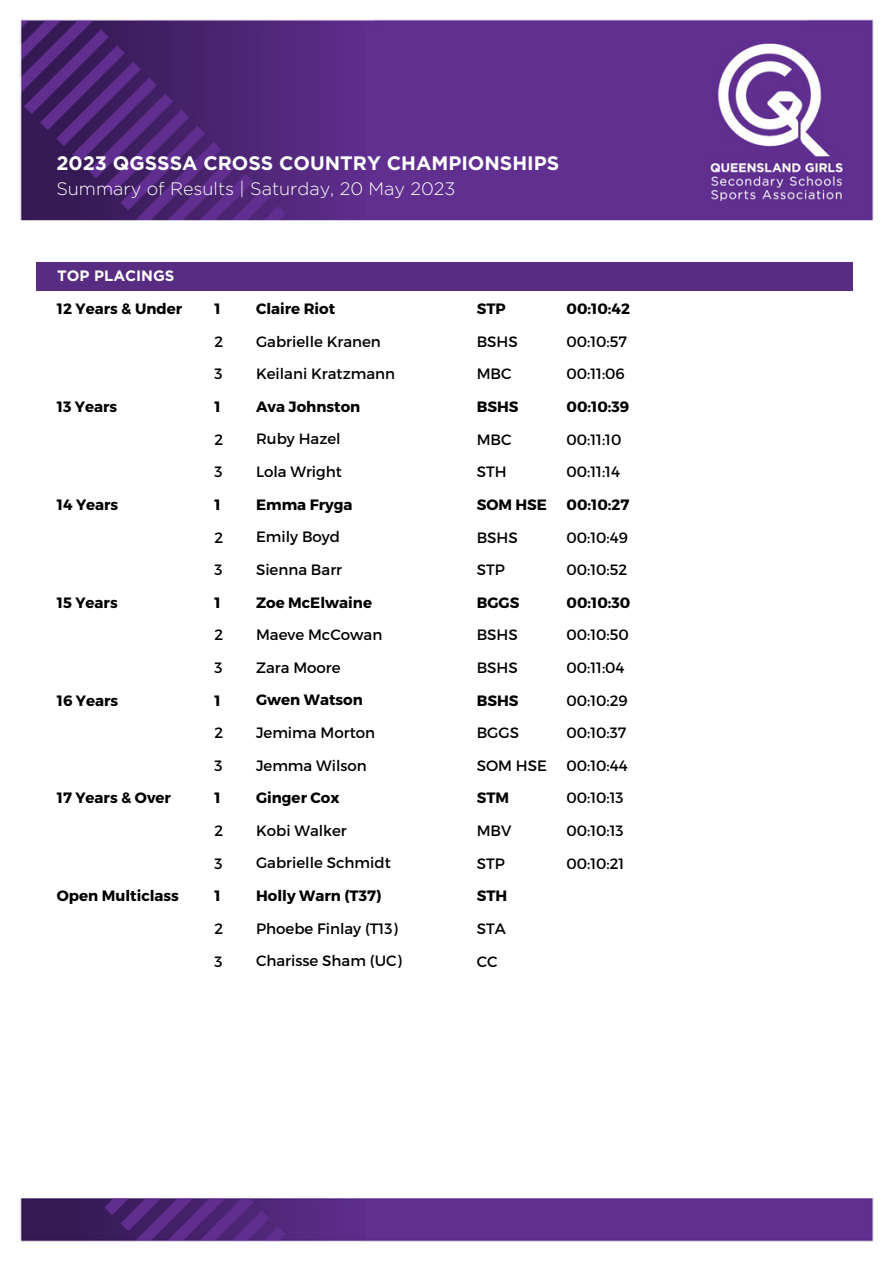
<style>
.page{position:relative;width:893px;height:1264px;background:#fff}
.page>*{position:absolute;margin:0;border:0;box-sizing:border-box;transform-origin:0 0}
.t1{font:700 19.5px "Gotham";color:#fff}
.t2{font:300 18px "Gotham";color:#fff}
.t3{font:15px "Montserrat";color:#000}
.t4{font:700 15px "Montserrat";color:#000}
.t5{font:700 15px "Gotham";color:#fff}
</style>
<div class="page">
<img style="left:20px;top:19px;width:854px;height:1223px">
<div style="left:37px;top:262px;width:815px;height:28px;background:#582c83"></div>
<p class="t1" style="left:56px;top:152px;width:504px">2023 QGSSSA CROSS COUNTRY CHAMPIONSHIPS</p>
<p class="t2" style="left:56px;top:179px;width:400px">Summary of Results | Saturday, 20 May 2023</p>
<p class="t5" style="left:57px;top:266px;width:34px">AGP</p>
<p class="t5" style="left:57px;top:266px;width:206px">TOE PLACINGT - 16 YEARS</p>
<p class="t5" style="left:105px;top:266px;width:71px">ENNANS</p>
<p class="t4" style="left:57px;top:299px;width:127px">12 Years &amp; Under</p>
<p class="t4" style="left:256px;top:299px;width:81px">Claire Riot</p>
<p class="t3" style="left:256px;top:331px;width:126px">Gabrielle Kranen</p>
<p class="t3" style="left:256px;top:364px;width:140px">Keilani Kratzmann</p>
<p class="t4" style="left:256px;top:397px;width:106px">Ava Johnston</p>
<p class="t3" style="left:256px;top:429px;width:86px">Ruby Hazel</p>
<p class="t3" style="left:256px;top:462px;width:87px">Lola Wright</p>
<p class="t4" style="left:256px;top:494px;width:98px">Emma Fryga</p>
<p class="t3" style="left:256px;top:527px;width:86px">Emily Boyd</p>
<p class="t3" style="left:256px;top:560px;width:88px">Sienna Barr</p>
<p class="t4" style="left:256px;top:592px;width:117px">Zoe McElwaine</p>
<p class="t3" style="left:256px;top:625px;width:128px">Maeve McCowan</p>
<p class="t3" style="left:256px;top:657px;width:86px">Zara Moore</p>
<p class="t4" style="left:256px;top:690px;width:108px">Gwen Watson</p>
<p class="t3" style="left:256px;top:723px;width:120px">Jemima Morton</p>
<p class="t3" style="left:256px;top:755px;width:112px">Jemma Wilson</p>
<p class="t4" style="left:256px;top:788px;width:85px">Ginger Cox</p>
<p class="t3" style="left:256px;top:820px;width:92px">Kobi Walker</p>
<p class="t3" style="left:256px;top:853px;width:136px">Gabrielle Schmidt</p>
<p class="t4" style="left:256px;top:886px;width:127px">Holly Warn (T37)</p>
<p class="t3" style="left:256px;top:918px;width:143px">Phoebe Finlay (T13)</p>
<p class="t3" style="left:256px;top:951px;width:147px">Charisse Sham (UC)</p>
<p class="t4" style="left:214px;top:299px;width:8px">1</p>
<p class="t3" style="left:214px;top:332px;width:10px">2</p>
<p class="t3" style="left:214px;top:364px;width:10px">3</p>
<p class="t4" style="left:214px;top:397px;width:8px">1</p>
<p class="t3" style="left:214px;top:429px;width:10px">2</p>
<p class="t3" style="left:214px;top:462px;width:10px">3</p>
<p class="t4" style="left:214px;top:495px;width:8px">1</p>
<p class="t3" style="left:214px;top:527px;width:10px">2</p>
<p class="t3" style="left:214px;top:560px;width:10px">3</p>
<p class="t4" style="left:214px;top:592px;width:8px">1</p>
<p class="t3" style="left:214px;top:625px;width:10px">2</p>
<p class="t3" style="left:214px;top:658px;width:10px">3</p>
<p class="t4" style="left:214px;top:690px;width:8px">1</p>
<p class="t3" style="left:214px;top:723px;width:10px">2</p>
<p class="t3" style="left:214px;top:755px;width:10px">3</p>
<p class="t4" style="left:214px;top:788px;width:8px">1</p>
<p class="t3" style="left:214px;top:821px;width:10px">2</p>
<p class="t3" style="left:214px;top:853px;width:10px">3</p>
<p class="t4" style="left:214px;top:886px;width:8px">1</p>
<p class="t3" style="left:214px;top:918px;width:10px">2</p>
<p class="t3" style="left:214px;top:951px;width:10px">3</p>
<p class="t4" style="left:57px;top:397px;width:62px">13 Years</p>
<p class="t4" style="left:57px;top:495px;width:63px">14 Years</p>
<p class="t4" style="left:57px;top:592px;width:62px">15 Years</p>
<p class="t4" style="left:57px;top:690px;width:63px">16 Years</p>
<p class="t4" style="left:57px;top:788px;width:116px">17 Years &amp; Over</p>
<p class="t4" style="left:57px;top:886px;width:124px">Open Multiclass</p>
<p class="t4" style="left:476px;top:299px;width:30px">STP</p>
<p class="t3" style="left:476px;top:332px;width:43px">BSHS</p>
<p class="t3" style="left:476px;top:364px;width:36px">MBC</p>
<p class="t4" style="left:476px;top:397px;width:43px">BSHS</p>
<p class="t3" style="left:476px;top:429px;width:36px">MBC</p>
<p class="t3" style="left:476px;top:462px;width:31px">STH</p>
<p class="t4" style="left:476px;top:495px;width:72px">SOM HSE</p>
<p class="t3" style="left:476px;top:527px;width:43px">BSHS</p>
<p class="t3" style="left:476px;top:560px;width:30px">STP</p>
<p class="t4" style="left:476px;top:592px;width:44px">BGGS</p>
<p class="t3" style="left:476px;top:625px;width:43px">BSHS</p>
<p class="t3" style="left:476px;top:658px;width:43px">BSHS</p>
<p class="t4" style="left:476px;top:690px;width:43px">BSHS</p>
<p class="t3" style="left:476px;top:723px;width:44px">BGGS</p>
<p class="t3" style="left:476px;top:755px;width:72px">SOM HSE</p>
<p class="t4" style="left:476px;top:788px;width:34px">STM</p>
<p class="t3" style="left:476px;top:821px;width:36px">MBV</p>
<p class="t3" style="left:476px;top:853px;width:30px">STP</p>
<p class="t4" style="left:476px;top:886px;width:32px">STH</p>
<p class="t3" style="left:476px;top:918px;width:31px">STA</p>
<p class="t3" style="left:476px;top:951px;width:22px">CC</p>
<p class="t4" style="left:566px;top:299px;width:65px">00:10:42</p>
<p class="t3" style="left:566px;top:332px;width:62px">00:10:57</p>
<p class="t3" style="left:566px;top:364px;width:60px">00:11:06</p>
<p class="t4" style="left:566px;top:397px;width:64px">00:10:39</p>
<p class="t3" style="left:566px;top:429px;width:56px">00:11:10</p>
<p class="t3" style="left:566px;top:462px;width:55px">00:11:14</p>
<p class="t4" style="left:566px;top:495px;width:64px">00:10:27</p>
<p class="t3" style="left:566px;top:527px;width:63px">00:10:49</p>
<p class="t3" style="left:566px;top:560px;width:62px">00:10:52</p>
<p class="t4" style="left:566px;top:592px;width:65px">00:10:30</p>
<p class="t3" style="left:566px;top:625px;width:64px">00:10:50</p>
<p class="t3" style="left:566px;top:658px;width:59px">00:11:04</p>
<p class="t3" style="left:566px;top:690px;width:63px">00:10:29</p>
<p class="t3" style="left:566px;top:723px;width:61px">00:10:37</p>
<p class="t3" style="left:566px;top:755px;width:63px">00:10:44</p>
<p class="t3" style="left:566px;top:788px;width:59px">00:10:13</p>
<p class="t3" style="left:566px;top:821px;width:59px">00:10:13</p>
<p class="t3" style="left:566px;top:853px;width:59px">00:10:21</p>
</div>
